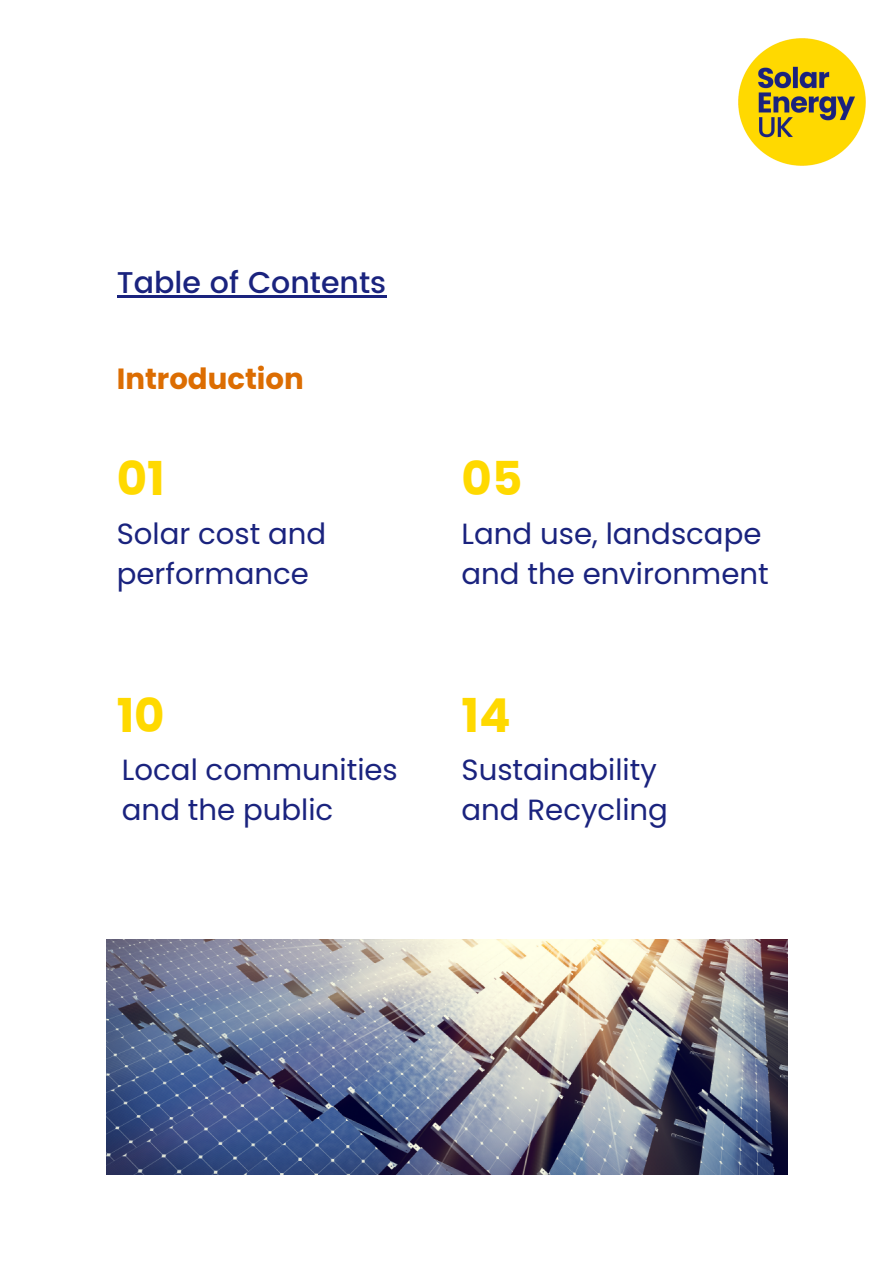
<style>
.page{position:relative;width:894px;height:1264px;background:#fff}
.page>*{position:absolute;margin:0;border:0;box-sizing:border-box;transform-origin:0 0}
.t1{font:700 46.65px "Poppins";color:#ffd900}
.t2{font:500 30px "Poppins";color:#1a237e}
.t3{font:29.1px/40px "Poppins";color:#1a237e}
.t4{font:700 29.1px "Poppins";color:#dc6d02}
</style>
<div class="page">
<img style="left:738px;top:39px;width:127px;height:127px">
<img style="left:106px;top:939px;width:681px;height:235px">
<hr style="left:117px;top:296px;width:269px;height:2px;background:#1a237e">
<p class="t2" style="left:117px;top:265px;width:271px">Table of Contents</p>
<p class="t4" style="left:117px;top:358px;width:188px">Introduction</p>
<p class="t1" style="left:117px;top:446px;width:49px">01</p>
<p class="t3" style="left:117px;top:514px;width:211px">Solar cost and performance</p>
<p class="t1" style="left:117px;top:682px;width:49px">10</p>
<p class="t3" style="left:122px;top:749px;width:277px">Local communities and the public</p>
<p class="t1" style="left:461px;top:446px;width:62px">05</p>
<p class="t3" style="left:461px;top:514px;width:308px">Land use, landscape and the environment</p>
<p class="t1" style="left:461px;top:682px;width:51px">14</p>
<p class="t3" style="left:461px;top:749px;width:208px">Sustainability and Recycling</p>
</div>
